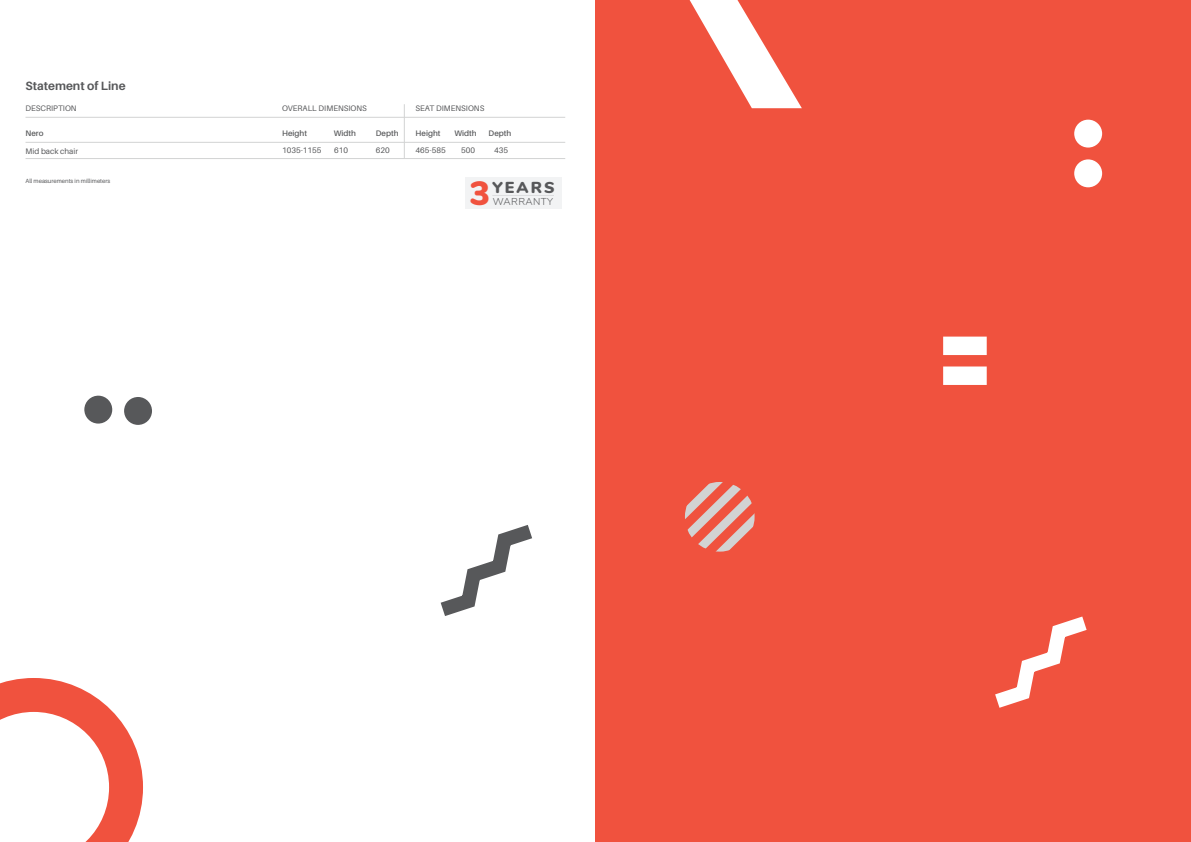
<style>
.page{position:relative;width:1191px;height:842px;background:#fff}
.page>*{position:absolute;margin:0;border:0;box-sizing:border-box;transform-origin:0 0}
.t1{font:900 15.9px "Nunito";letter-spacing:.135em;color:#57585a}
.t2{font:700 12px "Aileron";color:#57585a}
.t3{font:300 10px "Nunito";letter-spacing:.04em;color:#57585a}
.t4{font:8px "Aileron";color:#57585a}
.t5{font:600 8px "Aileron";color:#57585a}
.t6{font:6px "Aileron";color:#57585a}
.s1{font-size:33.9px;color:#f0523e}
</style>
<div class="page">
<hr style="left:26px;top:158px;width:539px;height:1px;background:#d2d3d3">
<hr style="left:26px;top:142px;width:539px;height:1px;background:#d2d3d3">
<hr style="left:26px;top:117px;width:539px;height:1px;background:#d2d3d3">
<svg style="left:440px;top:525px;width:92px;height:91px"></svg>
<div style="left:124px;top:397px;width:28px;height:28px;background:#57585a;border-radius:50%"></div>
<div style="left:84px;top:395px;width:28px;height:29px;background:#57585a;border-radius:50%"></div>
<hr style="left:404px;top:104px;width:1px;height:55px;background:#d2d3d3">
<svg style="left:0;top:678px;width:143px;height:164px"></svg>
<div style="left:465px;top:178px;width:96px;height:31px;background:#f2f3f4"></div>
<hr style="left:492px;top:195px;width:62px;height:1px;background:#dcdddf">
<div style="left:595px;top:0;width:596px;height:842px;background:#f0523e"></div>
<svg style="left:995px;top:616px;width:92px;height:92px"></svg>
<div style="left:1074px;top:159px;width:28px;height:28px;background:#fff;border-radius:50%"></div>
<div style="left:1074px;top:120px;width:28px;height:28px;background:#fff;border-radius:50%"></div>
<svg style="left:689px;top:0;width:113px;height:108px"></svg>
<svg style="left:685px;top:482px;width:69px;height:70px"></svg>
<div style="left:943px;top:366px;width:43px;height:19px;background:#fff"></div>
<div style="left:943px;top:337px;width:43px;height:18px;background:#fff"></div>
<h2 class="t2" style="left:26px;top:79px;width:102px">Statement of Line</h2>
<p class="t4" style="left:26px;top:104px;width:53px">DESCRIPTION</p>
<p class="t4" style="left:282px;top:104px;width:86px">OVERALL DIMENSIONS</p>
<p class="t5" style="left:26px;top:129px;width:19px">Nero</p>
<p class="t5" style="left:282px;top:129px;width:26px">Height</p>
<p class="t5" style="left:334px;top:129px;width:24px">Width</p>
<p class="t5" style="left:376px;top:129px;width:24px">Depth</p>
<p class="t4" style="left:282px;top:146px;width:41px">1035-1155</p>
<p class="t4" style="left:334px;top:146px;width:15px">610</p>
<p class="t4" style="left:376px;top:146px;width:15px">620</p>
<p class="t4" style="left:26px;top:147px;width:54px">Mid back chair</p>
<p class="t6" style="left:26px;top:178px;width:86px">All measurements in millimeters</p>
<p class="t4" style="left:415px;top:104px;width:70px">SEAT DIMENSIONS</p>
<p class="t5" style="left:415px;top:129px;width:26px">Height</p>
<p class="t5" style="left:454px;top:129px;width:24px">Width</p>
<p class="t5" style="left:488px;top:129px;width:24px">Depth</p>
<p class="t4" style="left:415px;top:146px;width:32px">465-585</p>
<p class="t4" style="left:461px;top:146px;width:15px">500</p>
<p class="t4" style="left:494px;top:146px;width:15px">435</p>
<h1 class="t1" style="left:470px;top:176px;width:86px"><span class="s1">3</span>YEARS</h1>
<p class="t3" style="left:493px;top:195px;width:62px">WARRANTY</p>
</div>
